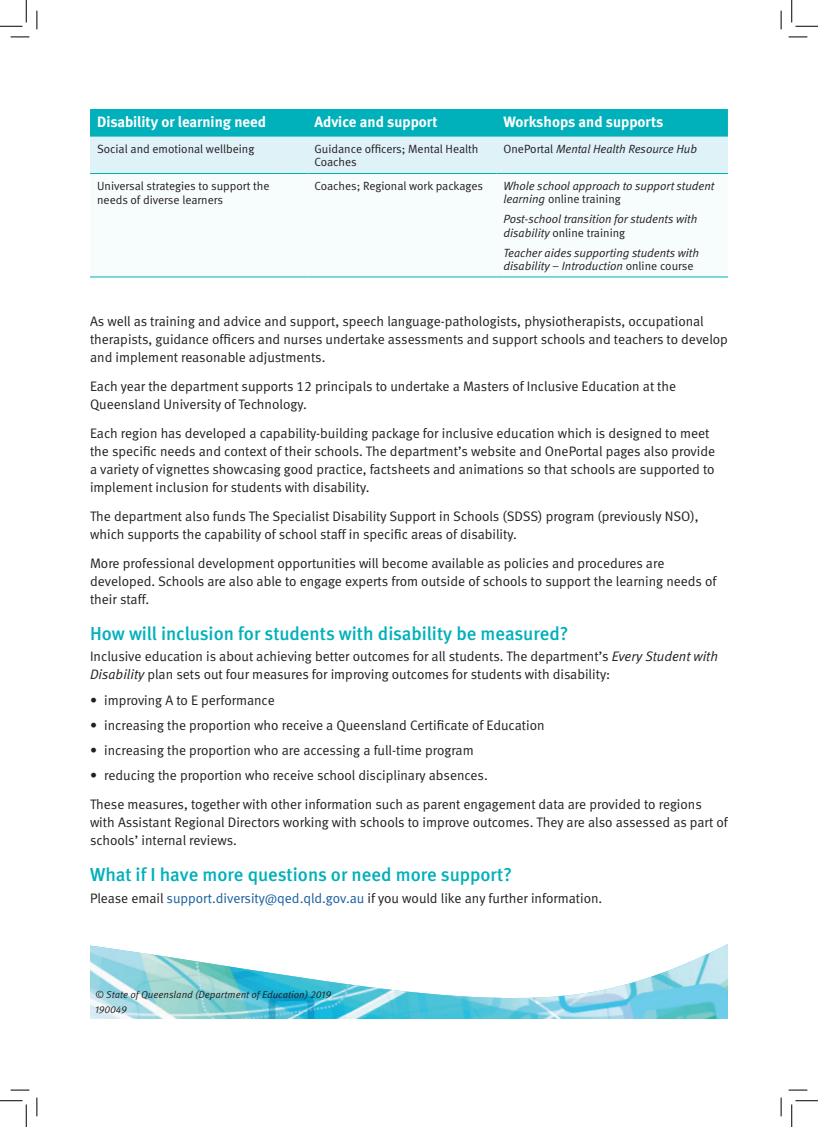
<style>
.page{position:relative;width:818px;height:1127px;background:#fff}
.page>*{position:absolute;margin:0;border:0;box-sizing:border-box;transform-origin:0 0}
.t1{font:18.75px "Meta Medium LF";color:#00b0ba}
.t2{font:15px "Meta Bold LF";color:#fff}
.t3{font:13.75px/18.1px "Meta Normal LF";color:#231f20}
.t4{font:italic 11.88px/13.1px "Meta Normal LF";color:#231f20}
.t5{font:11.88px/13.1px "Meta Normal LF";color:#231f20}
.t6{font:10px/15px "Meta OT Norm Ita";color:#231f20}
.s1{font-style:normal}
.s2{font-style:italic}
.s3{color:#175d9e}
</style>
<div class="page">
<svg style="left:90px;top:174px;width:638px;height:103px"></svg>
<svg style="left:90px;top:109px;width:638px;height:65px;background:#7dd5dd"></svg>
<hr style="left:307px;top:173px;width:189px;height:1px;background:#00b0ba">
<hr style="left:496px;top:173px;width:232px;height:1px;background:#00b0ba">
<hr style="left:90px;top:277px;width:198px;height:1px;background:#00b0ba">
<svg style="left:288px;top:277px;width:19px;height:1px"></svg>
<hr style="left:307px;top:277px;width:189px;height:1px;background:#00b0ba">
<hr style="left:496px;top:277px;width:232px;height:1px;background:#00b0ba">
<img style="left:90px;top:944px;width:638px;height:74px">
<svg style="left:269px;top:993px;width:45px;height:25px"></svg>
<svg style="left:11px;top:36px;width:18px;height:2px"></svg>
<svg style="left:788px;top:36px;width:19px;height:2px"></svg>
<svg style="left:11px;top:1089px;width:18px;height:1px"></svg>
<svg style="left:788px;top:1089px;width:19px;height:1px"></svg>
<svg style="left:36px;top:11px;width:2px;height:18px"></svg>
<svg style="left:36px;top:1097px;width:2px;height:18px"></svg>
<svg style="left:780px;top:11px;width:2px;height:18px"></svg>
<svg style="left:780px;top:1097px;width:2px;height:18px"></svg>
<svg style="left:0;top:0;width:27px;height:27px"></svg>
<svg style="left:0;top:1100px;width:27px;height:26px"></svg>
<svg style="left:791px;top:0;width:27px;height:27px"></svg>
<svg style="left:791px;top:1100px;width:27px;height:26px"></svg>
<p class="t2" style="left:97px;top:112px;width:170px">Disability or learning need</p>
<p class="t2" style="left:314px;top:112px;width:125px">Advice and support</p>
<p class="t2" style="left:503px;top:112px;width:161px">Workshops and supports</p>
<p class="t5" style="left:97px;top:142px;width:159px">Social and emotional wellbeing</p>
<p class="t5" style="left:314px;top:142px;width:166px">Guidance officers; Mental Health<br>Coaches</p>
<p class="t4" style="left:503px;top:142px;width:195px"><span class="s1">OnePortal</span> Mental Health Resource Hub</p>
<p class="t5" style="left:97px;top:179px;width:174px;line-height:13.8px">Universal strategies to support the needs of diverse learners</p>
<p class="t5" style="left:314px;top:179px;width:170px">Coaches; Regional work packages</p>
<p class="t4" style="left:503px;top:179px;width:212px">Whole school approach to support student learning <span class="s1">online training</span></p>
<p class="t4" style="left:503px;top:212px;width:195px">Post-school transition for students with disability <span class="s1">online training</span></p>
<p class="t4" style="left:503px;top:246px;width:197px">Teacher aides supporting students with disability – Introduction <span class="s1">online course</span></p>
<p class="t3" style="left:90px;top:312px;width:639px">As well as training and advice and support, speech language-pathologists, physiotherapists, occupational therapists, guidance officers and nurses undertake assessments and support schools and teachers to develop and implement reasonable adjustments.</p>
<p class="t3" style="left:90px;top:377px;width:588px">Each year the department supports 12 principals to undertake a Masters of Inclusive Education at the<br>Queensland University of Technology.</p>
<p class="t3" style="left:90px;top:423px;width:627px">Each region has developed a capability-building package for inclusive education which is designed to meet the specific needs and context of their schools. The department’s website and OnePortal pages also provide a variety of vignettes showcasing good practice, factsheets and animations so that schools are supported to implement inclusion for students with disability.</p>
<p class="t3" style="left:90px;top:507px;width:610px">The department also funds The Specialist Disability Support in Schools (SDSS) program (previously NSO), which supports the capability of school staff in specific areas of disability.</p>
<p class="t3" style="left:90px;top:553px;width:628px">More professional development opportunities will become available as policies and procedures are developed. Schools are also able to engage experts from outside of schools to support the learning needs of their staff.</p>
<h1 class="t1" style="left:90px;top:622px;width:480px">How will inclusion for students with disability be measured?</h1>
<p class="t3" style="left:90px;top:647px;width:629px">Inclusive education is about achieving better outcomes for all students. The department’s <span class="s2">Every Student with<br>Disability</span> plan sets out four measures for improving outcomes for students with disability:</p>
<p class="t3" style="left:90px;top:690px;width:186px">• improving A to E performance</p>
<p class="t3" style="left:90px;top:715px;width:456px">• increasing the proportion who receive a Queensland Certificate of Education</p>
<p class="t3" style="left:90px;top:741px;width:385px">• increasing the proportion who are accessing a full-time program</p>
<p class="t3" style="left:90px;top:761px;width:613px;line-height:28.8px">• reducing the proportion who receive school disciplinary absences.<br>These measures, together with other information such as parent engagement data are provided to regions</p>
<p class="t3" style="left:90px;top:813px;width:639px">with Assistant Regional Directors working with schools to improve outcomes. They are also assessed as part of schools’ internal reviews.</p>
<h1 class="t1" style="left:90px;top:863px;width:424px">What if I have more questions or need more support?</h1>
<p class="t3" style="left:90px;top:888px;width:514px">Please email <span class="s3">support.diversity@qed.qld.gov.au</span> if you would like any further information.</p>
<p class="t6" style="left:95px;top:987px;width:237px">© State of Queensland (Department of Education) 2019<br>190049</p>
</div>
